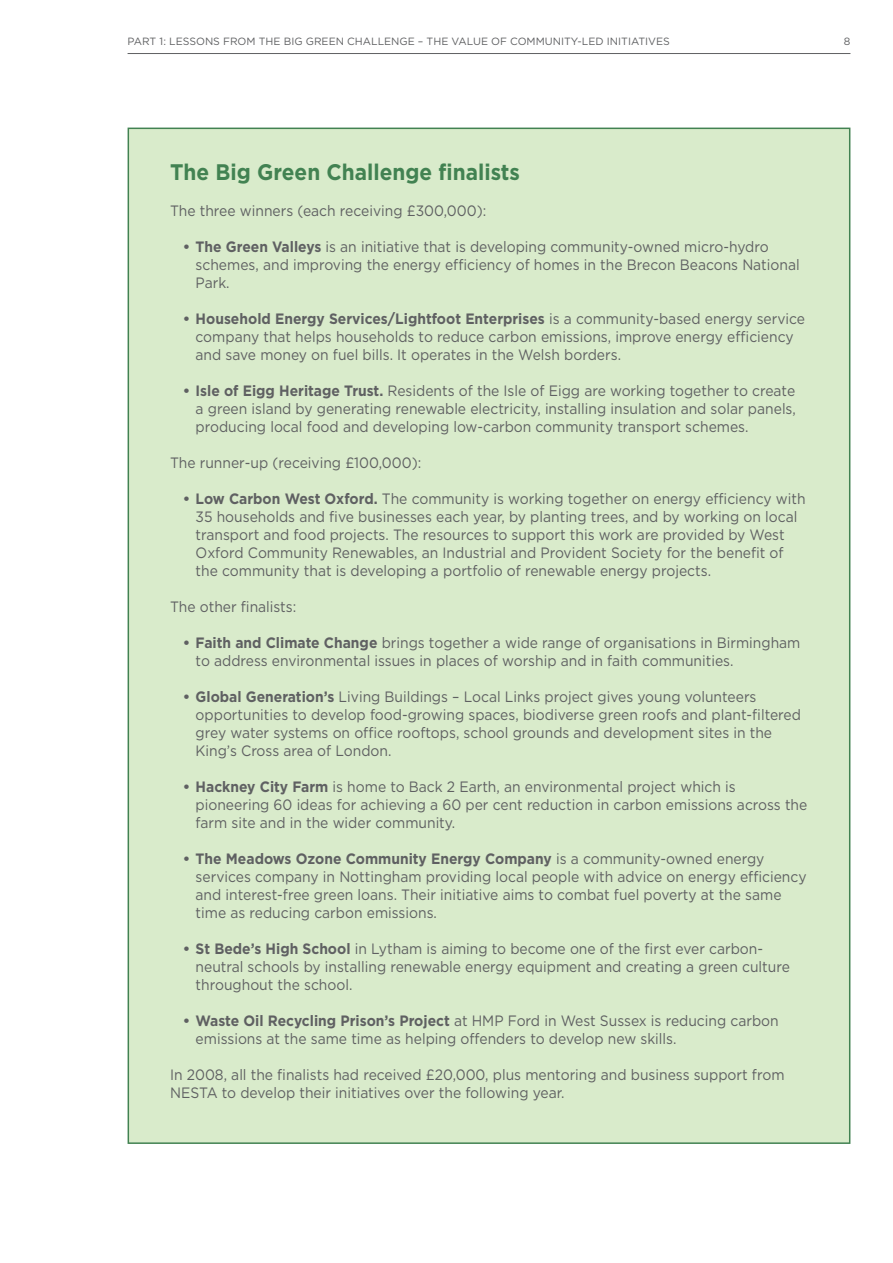
<style>
.page{position:relative;width:893px;height:1263px;background:#fff}
.page>*{position:absolute;margin:0;border:0;box-sizing:border-box;transform-origin:0 0}
.t1{font:700 22.5px "Gotham HTF";color:#428252;scale:.93 1}
.t2{font:15px/18px "Gotham HTF";color:#5f6062;scale:.93 1}
.t3{font:10.5px "Gotham HTF";color:#5f6062}
.s1{font-weight:700}
</style>
<div class="page">
<hr style="left:128px;top:53px;width:722px;height:1px;background:#5f6062">
<div style="left:128px;top:128px;width:722px;height:1016px;background:#d9ebcb;border:2px solid #428252"></div>
<p class="t3" style="left:128px;top:35px;width:544px">PART 1: LESSONS FROM THE BIG GREEN CHALLENGE – THE VALUE OF COMMUNITY-LED INITIATIVES</p>
<p class="t3" style="left:844px;top:35px;width:8px">8</p>
<h1 class="t1" style="left:170px;top:159px;width:378px">The Big Green Challenge finalists</h1>
<p class="t2" style="left:170px;top:201px;width:341px">The three winners (each receiving £300,000):</p>
<p class="t2" style="left:196px;top:237px;width:651px;text-indent:-13px"><span class="s1">• The Green Valleys</span> is an initiative that is developing community-owned micro-hydro schemes, and improving the energy efficiency of homes in the Brecon Beacons National<br>Park.</p>
<p class="t2" style="left:196px;top:309px;width:657px;text-indent:-13px"><span class="s1">• Household Energy Services/Lightfoot Enterprises</span> is a community-based energy service company that helps households to reduce carbon emissions, improve energy efficiency and save money on fuel bills. It operates in the Welsh borders.</p>
<p class="t2" style="left:196px;top:381px;width:647px;text-align:justify;text-indent:-13px"><span class="s1">• Isle of Eigg Heritage Trust.</span> Residents of the Isle of Eigg are working together to create a green island by generating renewable electricity, installing insulation and solar panels, producing local food and developing low-carbon community transport schemes.</p>
<p class="t2" style="left:170px;top:453px;width:272px">The runner-up (receiving £100,000):</p>
<p class="t2" style="left:196px;top:489px;width:657px;text-indent:-13px"><span class="s1">• Low Carbon West Oxford.</span> The community is working together on energy efficiency with 35 households and five businesses each year, by planting trees, and by working on local transport and food projects. The resources to support this work are provided by West Oxford Community Renewables, an Industrial and Provident Society for the benefit of the community that is developing a portfolio of renewable energy projects.</p>
<p class="t2" style="left:170px;top:597px;width:137px">The other finalists:</p>
<p class="t2" style="left:196px;top:633px;width:652px;text-indent:-13px"><span class="s1">• Faith and Climate Change</span> brings together a wide range of organisations in Birmingham to address environmental issues in places of worship and in faith communities.</p>
<p class="t2" style="left:196px;top:687px;width:652px;text-indent:-13px"><span class="s1">• Global Generation’s</span> Living Buildings – Local Links project gives young volunteers opportunities to develop food-growing spaces, biodiverse green roofs and plant-filtered grey water systems on office rooftops, school grounds and development sites in the King’s Cross area of London.</p>
<p class="t2" style="left:196px;top:777px;width:659px;text-indent:-13px"><span class="s1">• Hackney City Farm</span> is home to Back 2 Earth, an environmental project which is pioneering 60 ideas for achieving a 60 per cent reduction in carbon emissions across the farm site and in the wider community.</p>
<p class="t2" style="left:196px;top:849px;width:658px;text-indent:-13px"><span class="s1">• The Meadows Ozone Community Energy Company</span> is a community-owned energy services company in Nottingham providing local people with advice on energy efficiency and interest-free green loans. Their initiative aims to combat fuel poverty at the same time as reducing carbon emissions.</p>
<p class="t2" style="left:196px;top:939px;width:641px;text-indent:-13px"><span class="s1">• St Bede’s High School</span> in Lytham is aiming to become one of the first ever carbon&shy;neutral schools by installing renewable energy equipment and creating a green culture throughout the school.</p>
<p class="t2" style="left:196px;top:1011px;width:629px;text-indent:-13px"><span class="s1">• Waste Oil Recycling Prison’s Project</span> at HMP Ford in West Sussex is reducing carbon emissions at the same time as helping offenders to develop new skills.</p>
<p class="t2" style="left:170px;top:1065px;width:662px">In 2008, all the finalists had received £20,000, plus mentoring and business support from<br>NESTA to develop their initiatives over the following year.</p>
</div>
